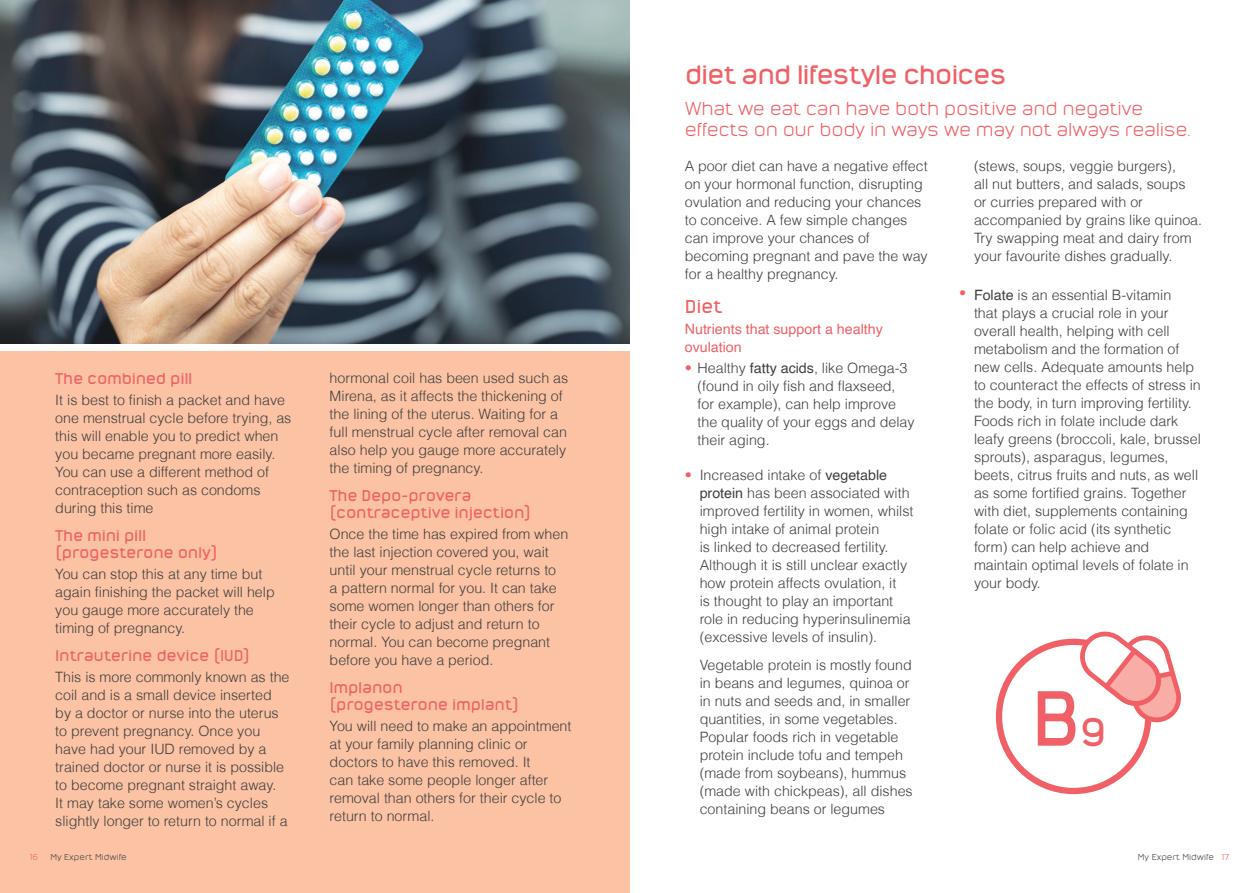
<style>
.page{position:relative;width:1259px;height:893px;background:#fff}
.page>*{position:absolute;margin:0;border:0;box-sizing:border-box;transform-origin:0 0}
.t1{font:75px "Nordstern Dunkel";color:#f06066}
.t2{font:25.5px "Nordstern Dunkel";letter-spacing:-.05em;color:#f06066}
.t3{font:18px/21px "Nordstern";letter-spacing:-.02em;color:#f06066}
.t4{font:18px "Nordstern Dunkel";color:#f06066}
.t5{font:15px/17.2px "Nordstern Dunkel";letter-spacing:-.02em;color:#f06066}
.t6{font:300 14.25px/18px "Helvetica";color:#3e3e3f}
.t7{font:14.25px/18px "Helvetica";color:#f06066}
.t8{font:300 14.25px "Helvetica";color:#f06066}
.t9{font:8.25px "Nordstern";color:#3e3e3f}
.t10{font:8.25px "Nordstern";color:#f06066}
.s1{color:#f06066}
.s2{font-weight:400}
.s3{font-size:38.4px}
</style>
<div class="page">
<div style="left:0;top:351px;width:629px;height:542px;background:#fbc3a3"></div>
<img style="left:0;top:0;width:629px;height:343px">
<svg style="left:995px;top:631px;width:186px;height:164px"></svg>
<p class="t5" style="left:55px;top:370px;width:139px">The combined pill</p>
<p class="t6" style="left:55px;top:391px;width:238px">It is best to finish a packet and have one menstrual cycle before trying, as this will enable you to predict when you became pregnant more easily.<br>You can use a different method of contraception such as condoms during this time</p>
<p class="t5" style="left:55px;top:526px;width:164px">The mini pill (progesterone only)</p>
<p class="t6" style="left:55px;top:565px;width:221px">You can stop this at any time but again finishing the packet will help you gauge more accurately the timing of pregnancy.</p>
<p class="t5" style="left:55px;top:646px;width:196px">Intrauterine device (IUD)</p>
<p class="t6" style="left:55px;top:668px;width:236px">This is more commonly known as the coil and is a small device inserted by a doctor or nurse into the uterus to prevent pregnancy. Once you have had your IUD removed by a trained doctor or nurse it is possible to become pregnant straight away.<br>It may take some women’s cycles slightly longer to return to normal if a</p>
<p class="t6" style="left:330px;top:369px;width:240px">hormonal coil has been used such as Mirena, as it affects the thickening of the lining of the uterus. Waiting for a full menstrual cycle after removal can also help you gauge more accurately the timing of pregnancy.</p>
<p class="t5" style="left:330px;top:486px;width:203px">The Depo-provera (contraceptive injection)</p>
<p class="t6" style="left:330px;top:525px;width:240px">Once the time has expired from when the last injection covered you, wait until your menstrual cycle returns to<br>a pattern normal for you. It can take some women longer than others for their cycle to adjust and return to normal. You can become pregnant before you have a period.</p>
<p class="t5" style="left:330px;top:678px;width:191px">Implanon (progesterone implant)</p>
<p class="t6" style="left:330px;top:717px;width:243px">You will need to make an appointment at your family planning clinic or doctors to have this removed. It<br>can take some people longer after removal than others for their cycle to return to normal.</p>
<h2 class="t2" style="left:685px;top:59px;width:323px">diet and lifestyle choices</h2>
<p class="t3" style="left:685px;top:98px;width:507px">What we eat can have both positive and negative effects on our body in ways we may not always realise.</p>
<p class="t6" style="left:685px;top:157px;width:244px">A poor diet can have a negative effect on your hormonal function, disrupting ovulation and reducing your chances to conceive. A few simple changes can improve your chances of becoming pregnant and pave the way for a healthy pregnancy.</p>
<p class="t4" style="left:685px;top:296px;width:39px">Diet</p>
<p class="t7" style="left:685px;top:321px;width:200px">Nutrients that support a healthy ovulation</p>
<p class="t6" style="left:697px;top:359px;width:218px;text-indent:-13px"><span class="s1">•</span> Healthy <span class="s2">fatty acids</span>, like Omega-3 (found in oily fish and flaxseed, for example), can help improve the quality of your eggs and delay their aging.</p>
<p class="t6" style="left:699px;top:466px;width:215px;text-indent:-15px"><span class="s1">•</span> Increased intake of <span class="s2">vegetable protein</span> has been associated with improved fertility in women, whilst high intake of animal protein<br>is linked to decreased fertility.<br>Although it is still unclear exactly how protein affects ovulation, it<br>is thought to play an important role in reducing hyperinsulinemia (excessive levels of insulin).</p>
<p class="t6" style="left:699px;top:656px;width:215px">Vegetable protein is mostly found in beans and legumes, quinoa or in nuts and seeds and, in smaller quantities, in some vegetables.<br>Popular foods rich in vegetable protein include tofu and tempeh (made from soybeans), hummus (made with chickpeas), all dishes containing beans or legumes</p>
<p class="t6" style="left:974px;top:157px;width:230px">(stews, soups, veggie burgers),<br>all nut butters, and salads, soups<br>or curries prepared with or accompanied by grains like quinoa.<br>Try swapping meat and dairy from your favourite dishes gradually.</p>
<p class="t6" style="left:974px;top:286px;width:228px"><span class="s2">Folate</span> is an essential B-vitamin<br>that plays a crucial role in your overall health, helping with cell metabolism and the formation of new cells. Adequate amounts help to counteract the effects of stress in the body, in turn improving fertility.<br>Foods rich in folate include dark leafy greens (broccoli, kale, brussel sprouts), asparagus, legumes, beets, citrus fruits and nuts, as well as some fortified grains. Together with diet, supplements containing folate or folic acid (its synthetic form) can help achieve and maintain optimal levels of folate in your body.</p>
<p class="t8" style="left:959px;top:284px;width:9px">•</p>
<h1 class="t1" style="left:1031px;top:673px;width:77px">B<span class="s3">9</span></h1>
<p class="t10" style="left:30px;top:852px;width:10px">16</p>
<p class="t9" style="left:50px;top:852px;width:78px">My Expert Midwife</p>
<p class="t9" style="left:1138px;top:852px;width:93px">My Expert Midwife <span class="s1">17</span></p>
</div>
